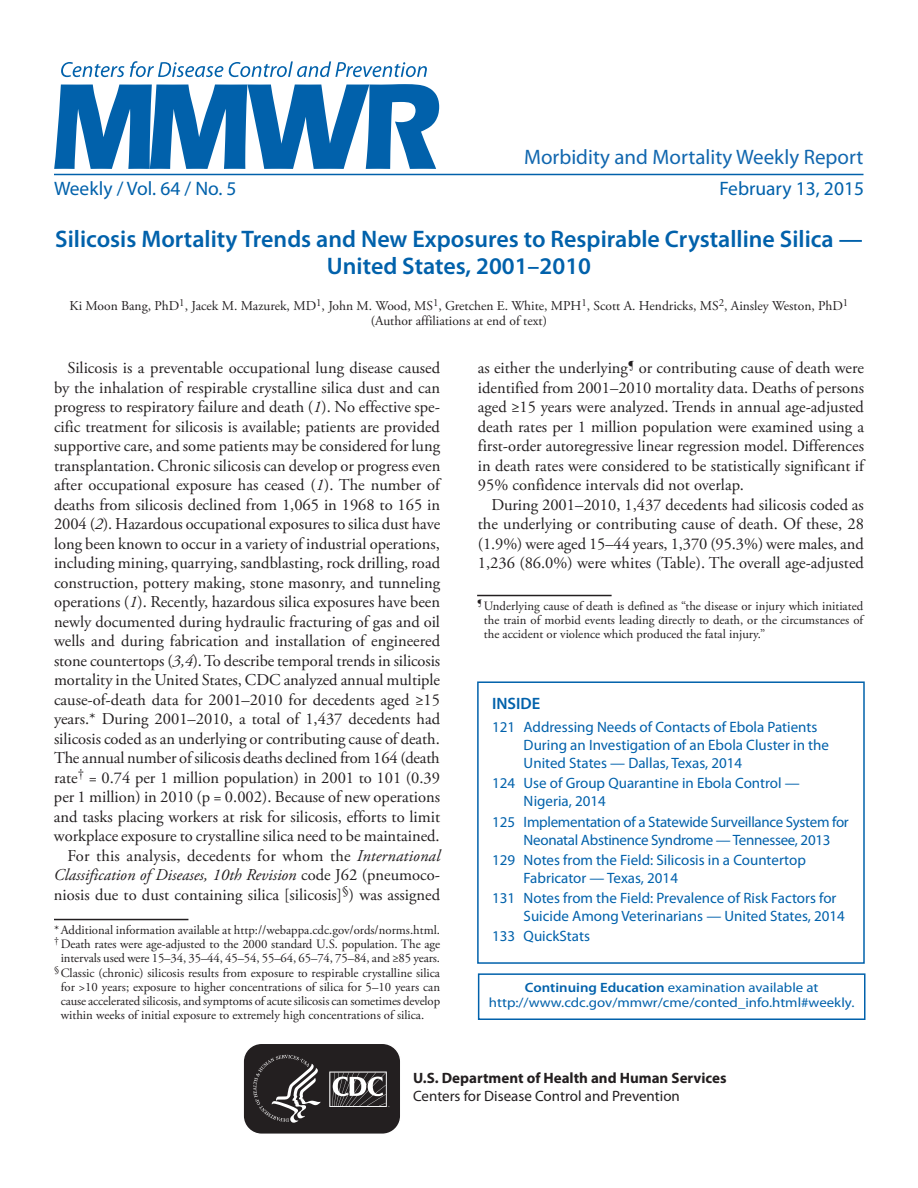
<style>
.page{position:relative;width:918px;height:1188px;background:#fff}
.page>*{position:absolute;margin:0;border:0;box-sizing:border-box;transform-origin:0 0}
.Report_Title{font:600 24px/27px "Myriad Pro";color:#0161ab;text-align:center}
.t1{font:21px "Myriad Pro";color:#1167af}
.cover_date_vol{font:19.5px "Myriad Pro";color:#0161ab}
.Paragraph{font:16.5px/19.5px "Adobe Garamond Pro";color:#231f20;text-align:justify}
.inside{font:600 16.5px "Myriad Pro";color:#0161ab}
.toc_headline_to_999{font:15px/18px "Myriad Pro";color:#0161ab}
.toc_headline_to_999-2{font:15px/18px "Myriad Pro";letter-spacing:-.02em;color:#0161ab}
.t2{font:700 15px/18px "Myriad Pro";color:#231f20}
.Author_Names{font:13.5px/15px "Adobe Garamond Pro";color:#231f20;text-align:center}
.ce_callout_box{font:13.5px/15px "Myriad Pro";color:#0161ab;text-align:center;scale:1.1 1}
.footnote_no_rule_tex{font:12.75px/14.2px "Adobe Garamond Pro";letter-spacing:-.01em;color:#231f20;text-align:center}
.Footnote{font:12.75px/14.2px "Adobe Garamond Pro";color:#231f20;text-align:justify}
.s1{font-style:italic}
.s2{font-weight:600}
.s3{font-weight:400}
</style>
<div class="page">
<div style="left:478px;top:973px;width:388px;height:47px;border:2px solid #0161ab"></div>
<svg style="left:243px;top:1045px;width:157px;height:89px;background:#403c3d"></svg>
<hr style="left:54px;top:174px;width:810px;height:1px;background:#0161ab">
<svg style="left:54px;top:84px;width:385px;height:85px"></svg>
<svg style="left:61px;top:61px;width:366px;height:16px"></svg>
<hr style="left:477px;top:595px;width:135px;height:1px;background:#231f20">
<hr style="left:54px;top:919px;width:134px;height:1px;background:#231f20">
<div style="left:477px;top:681px;width:388px;height:283px;border:2px solid #0161ab"></div>
<p class="t1" style="left:524px;top:144px;width:341px">Morbidity and Mortality Weekly Report</p>
<p class="cover_date_vol" style="left:54px;top:176px;width:184px">Weekly / Vol. 64 / No. 5</p>
<p class="cover_date_vol" style="left:719px;top:176px;width:146px">February 13, 2015</p>
<p class="Report_Title" style="left:55px;top:225px;width:809px">Silicosis Mortality Trends and New Exposures to Respirable Crystalline Silica —<br>United States, 2001–2010</p>
<p class="Author_Names" style="left:70px;top:299px;width:780px">Ki Moon Bang, PhD<sup>1</sup>, Jacek M. Mazurek, MD<sup>1</sup>, John M. Wood, MS<sup>1</sup>, Gretchen E. White, MPH<sup>1</sup>, Scott A. Hendricks, MS<sup>2</sup>, Ainsley Weston, PhD<sup>1 </sup>(Author affiliations at end of text)</p>
<p class="Paragraph" style="left:54px;top:359px;width:388px;text-indent:14px">Silicosis is a preventable occupational lung disease caused by the inhalation of respirable crystalline silica dust and can progress to respiratory failure and death (<span class="s1">1</span>). No effective spe&shy;cific treatment for silicosis is available; patients are provided supportive care, and some patients may be considered for lung transplantation. Chronic silicosis can develop or progress even after occupational exposure has ceased (<span class="s1">1</span>). The number of deaths from silicosis declined from 1,065 in 1968 to 165 in 2004 (<span class="s1">2</span>). Hazardous occupational exposures to silica dust have long been known to occur in a variety of industrial operations, including mining, quarrying, sandblasting, rock drilling, road construction, pottery making, stone masonry, and tunneling operations (<span class="s1">1</span>). Recently, hazardous silica exposures have been newly documented during hydraulic fracturing of gas and oil wells and during fabrication and installation of engineered stone countertops (<span class="s1">3,4</span>). To describe temporal trends in silicosis mortality in the United States, CDC analyzed annual multiple cause-of-death data for 2001–2010 for decedents aged ≥15 years.* During 2001–2010, a total of 1,437 decedents had silicosis coded as an underlying or contributing cause of death.<br>The annual number of silicosis deaths declined from 164 (death rate<sup>†</sup> = 0.74 per 1 million population) in 2001 to 101 (0.39 per 1 million) in 2010 (p = 0.002). Because of new operations and tasks placing workers at risk for silicosis, efforts to limit workplace exposure to crystalline silica need to be maintained.</p>
<p class="Paragraph" style="left:54px;top:847px;width:388px;text-indent:14px">For this analysis, decedents for whom the <span class="s1">International Classification of Diseases, 10th Revision</span> code J62 (pneumoco&shy;niosis due to dust containing silica [silicosis]<sup>§</sup>) was assigned</p>
<p class="Footnote" style="left:54px;top:923px;width:388px">*Additional information available at http://webappa.cdc.gov/ords/norms.html.</p>
<p class="footnote_no_rule_tex" style="left:54px;top:937px;width:388px"><sup>†</sup> Death rates were age-adjusted to the 2000 standard U.S. population. The age intervals used were 15–34, 35–44, 45–54, 55–64, 65–74, 75–84, and ≥85 years.</p>
<p class="footnote_no_rule_tex" style="left:61px;top:966px;width:381px;text-align:justify;text-indent:-7px"><sup>§</sup> Classic (chronic) silicosis results from exposure to respirable crystalline silica for &gt;10 years; exposure to higher concentrations of silica for 5–10 years can cause accelerated silicosis, and symptoms of acute silicosis can sometimes develop within weeks of initial exposure to extremely high concentrations of silica.</p>
<p class="Paragraph" style="left:478px;top:359px;width:388px">as either the underlying<sup>¶</sup> or contributing cause of death were identified from 2001–2010 mortality data. Deaths of persons aged ≥15 years were analyzed. Trends in annual age-adjusted death rates per 1 million population were examined using a first-order autoregressive linear regression model. Differences in death rates were considered to be statistically significant if 95% confidence intervals did not overlap.</p>
<p class="Paragraph" style="left:478px;top:496px;width:388px;text-indent:13px">During 2001–2010, 1,437 decedents had silicosis coded as the underlying or contributing cause of death. Of these, 28 (1.9%) were aged 15–44 years, 1,370 (95.3%) were males, and 1,236 (86.0%) were whites (Table). The overall age-adjusted</p>
<p class="Footnote" style="left:484px;top:599px;width:381px;text-indent:-7px"><sup>¶</sup> Underlying cause of death is defined as “the disease or injury which initiated the train of morbid events leading directly to death, or the circumstances of the accident or violence which produced the fatal injury.”</p>
<p class="inside" style="left:492px;top:693px;width:50px">INSIDE</p>
<p class="toc_headline_to_999" style="left:524px;top:718px;width:307px;text-indent:-32px">121 Addressing Needs of Contacts of Ebola Patients<br>During an Investigation of an Ebola Cluster in the<br>United States — Dallas, Texas, 2014</p>
<p class="toc_headline_to_999" style="left:524px;top:774px;width:278px;text-indent:-32px">124 Use of Group Quarantine in Ebola Control —<br>Nigeria, 2014</p>
<p class="toc_headline_to_999-2" style="left:524px;top:812px;width:327px;text-indent:-32px">125 Implementation of a Statewide Surveillance System for<br>Neonatal Abstinence Syndrome — Tennessee, 2013</p>
<p class="toc_headline_to_999" style="left:524px;top:850px;width:284px;text-indent:-31px">129 Notes from the Field: Silicosis in a Countertop<br>Fabricator — Texas, 2014</p>
<p class="toc_headline_to_999" style="left:524px;top:889px;width:323px;text-indent:-31px">131 Notes from the Field: Prevalence of Risk Factors for<br>Suicide Among Veterinarians — United States, 2014</p>
<p class="toc_headline_to_999" style="left:492px;top:927px;width:99px">133 QuickStats</p>
<p class="ce_callout_box" style="left:489px;top:980px;width:334px"><span class="s2">Continuing Education</span> examination available at http://www.cdc.gov/mmwr/cme/conted_info.html#weekly.</p>
<p class="t2" style="left:413px;top:1069px;width:315px">U.S. Department of Health and Human Services<br><span class="s3">Centers for Disease Control and Prevention</span></p>
</div>
